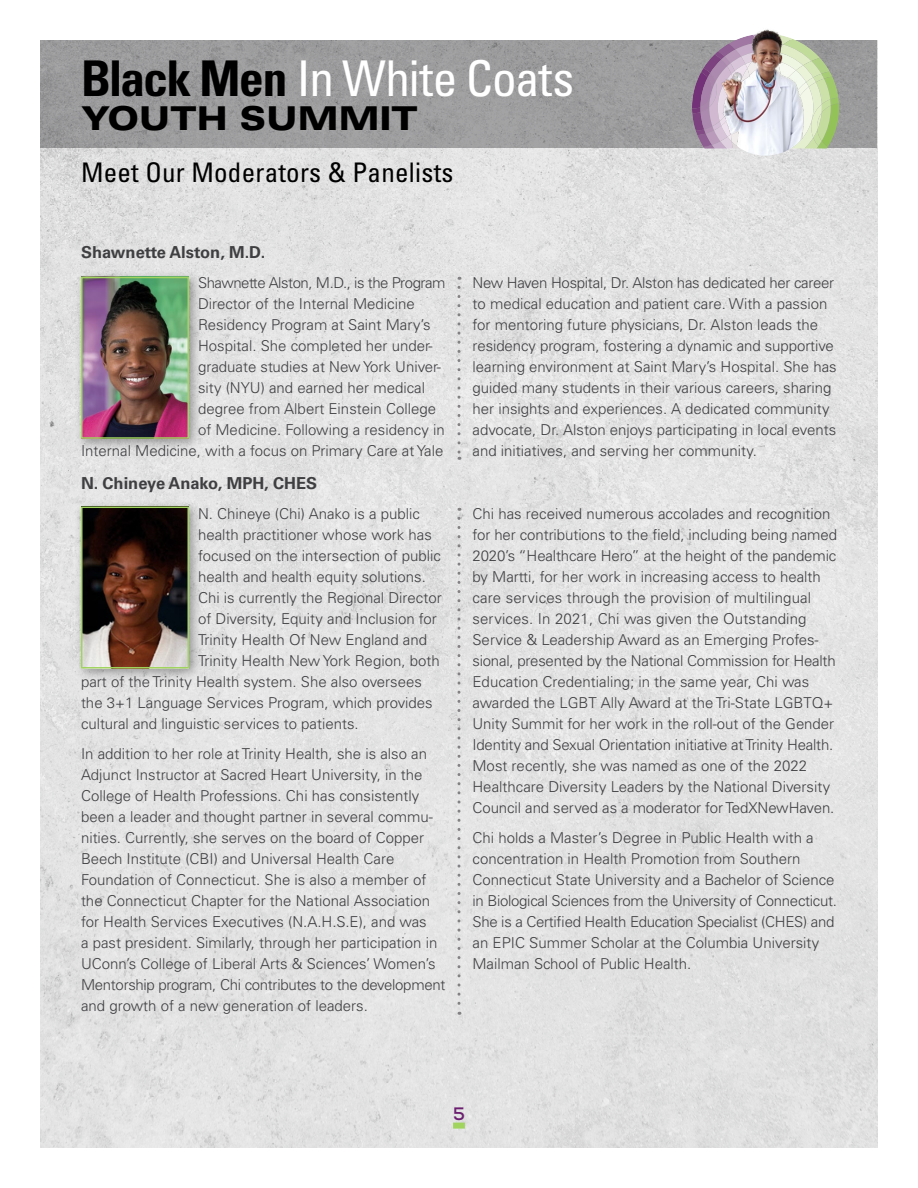
<style>
.page{position:relative;width:918px;height:1188px;background:#fff}
.page>*{position:absolute;margin:0;border:0;box-sizing:border-box;transform-origin:0 0}
.t1{font:condensed 49.2px "Univers LT Std";letter-spacing:-.02em;color:#fff}
.t2{font:900 expanded 32.85px "Univers LT Std";letter-spacing:-.01em;color:#000}
.t3{font:condensed 27px "Univers LT Std";letter-spacing:.01em;color:#000}
.t4{font:700 18px "Nexa";color:#6c1f70}
.t5{font:700 16.5px "Univers LT Std";color:#3f3f42}
.t6{font:300 15px/21px "Univers LT Std";color:#3f3f42}
.t7{font:300 15px "Univers LT Std";letter-spacing:-.03em;color:#3f3f42}
.s1{font-weight:700;color:#000}
</style>
<div class="page">
<img style="left:40px;top:148px;width:838px;height:1000px">
<div style="left:453px;top:1123px;width:12px;height:6px;background:#a0d45e"></div>
<div style="left:40px;top:40px;width:838px;height:108px;background:#9c9c9d"></div>
<svg style="left:692px;top:40px;width:147px;height:108px"></svg>
<img style="left:720px;top:29px;width:91px;height:127px">
<svg style="left:458px;top:518px;width:2px;height:497px"></svg>
<svg style="left:458px;top:287px;width:2px;height:173px"></svg>
<div style="left:74px;top:270px;width:128px;height:182px;background:#000;opacity:.35"></div>
<img style="left:84px;top:280px;width:102px;height:156px">
<div style="left:81px;top:277px;width:108px;height:162px;border:2px solid #a0d45e"></div>
<div style="left:74px;top:500px;width:128px;height:182px;background:#000;opacity:.35"></div>
<img style="left:84px;top:510px;width:102px;height:156px">
<div style="left:81px;top:507px;width:108px;height:162px;border:2px solid #a0d45e"></div>
<h1 class="t1" style="left:81px;top:48px;width:495px"><span class="s1">Black Men</span> In White Coats</h1>
<h2 class="t2" style="left:81px;top:100px;width:339px">YOUTH SUMMIT</h2>
<h3 class="t3" style="left:81px;top:155px;width:374px">Meet Our Moderators &amp; Panelists</h3>
<p class="t5" style="left:81px;top:242px;width:186px">Shawnette Alston, M.D.</p>
<p class="t7" style="left:198px;top:273px;width:249px">Shawnette Alston, M.D., is the Program</p>
<p class="t6" style="left:198px;top:293px;width:218px">Director of the Internal Medicine</p>
<p class="t6" style="left:198px;top:314px;width:234px">Residency Program at Saint Mary’s</p>
<p class="t6" style="left:198px;top:335px;width:236px">Hospital. She completed her under-</p>
<p class="t6" style="left:198px;top:356px;width:244px">graduate studies at New York Univer-</p>
<p class="t6" style="left:198px;top:377px;width:229px">sity (NYU) and earned her medical</p>
<p class="t6" style="left:198px;top:398px;width:240px">degree from Albert Einstein College</p>
<p class="t6" style="left:198px;top:419px;width:248px">of Medicine. Following a residency in</p>
<p class="t6" style="left:81px;top:440px;width:364px">Internal Medicine, with a focus on Primary Care at Yale</p>
<p class="t5" style="left:81px;top:473px;width:238px">N. Chineye Anako, MPH, CHES</p>
<p class="t6" style="left:198px;top:503px;width:224px">N. Chineye (Chi) Anako is a public</p>
<p class="t6" style="left:198px;top:524px;width:235px">health practitioner whose work has</p>
<p class="t6" style="left:198px;top:545px;width:245px">focused on the intersection of public</p>
<p class="t6" style="left:198px;top:566px;width:229px">health and health equity solutions.</p>
<p class="t6" style="left:198px;top:587px;width:245px">Chi is currently the Regional Director</p>
<p class="t6" style="left:198px;top:608px;width:240px">of Diversity, Equity and Inclusion for</p>
<p class="t6" style="left:198px;top:629px;width:231px">Trinity Health Of New England and</p>
<p class="t6" style="left:198px;top:650px;width:243px">Trinity Health New York Region, both</p>
<p class="t6" style="left:81px;top:671px;width:342px">part of the Trinity Health system. She also oversees</p>
<p class="t6" style="left:81px;top:692px;width:353px">the 3+1 Language Services Program, which provides</p>
<p class="t6" style="left:81px;top:713px;width:279px">cultural and linguistic services to patients.</p>
<p class="t6" style="left:81px;top:743px;width:366px">In addition to her role at Trinity Health, she is also an Adjunct Instructor at Sacred Heart University, in the College of Health Professions. Chi has consistently been a leader and thought partner in several commu&shy;nities. Currently, she serves on the board of Copper Beech Institute (CBI) and Universal Health Care Foundation of Connecticut. She is also a member of the Connecticut Chapter for the National Association for Health Services Executives (N.A.H.S.E), and was<br>a past president. Similarly, through her participation in UConn’s College of Liberal Arts &amp; Sciences’ Women’s Mentorship program, Chi contributes to the development and growth of a new generation of leaders.</p>
<p class="t6" style="left:472px;top:272px;width:366px">New Haven Hospital, Dr. Alston has dedicated her career to medical education and patient care. With a passion for mentoring future physicians, Dr. Alston leads the residency program, fostering a dynamic and supportive learning environment at Saint Mary’s Hospital. She has guided many students in their various careers, sharing her insights and experiences. A dedicated community advocate, Dr. Alston enjoys participating in local events and initiatives, and serving her community.</p>
<p class="t6" style="left:472px;top:503px;width:366px">Chi has received numerous accolades and recognition for her contributions to the field, including being named 2020’s “Healthcare Hero” at the height of the pandemic by Martti, for her work in increasing access to health care services through the provision of multilingual services. In 2021, Chi was given the Outstanding Service &amp; Leadership Award as an Emerging Profes&shy;sional, presented by the National Commission for Health Education Credentialing; in the same year, Chi was awarded the LGBT Ally Award at the Tri-State LGBTQ+ Unity Summit for her work in the roll-out of the Gender Identity and Sexual Orientation initiative at Trinity Health.<br>Most recently, she was named as one of the 2022<br>Healthcare Diversity Leaders by the National Diversity Council and served as a moderator for TedXNewHaven.</p>
<p class="t6" style="left:472px;top:827px;width:366px">Chi holds a Master’s Degree in Public Health with a concentration in Health Promotion from Southern Connecticut State University and a Bachelor of Science in Biological Sciences from the University of Connecticut.<br>She is a Certified Health Education Specialist (CHES) and an EPIC Summer Scholar at the Columbia University Mailman School of Public Health.</p>
<p class="t4" style="left:453px;top:1102px;width:13px">5</p>
</div>
